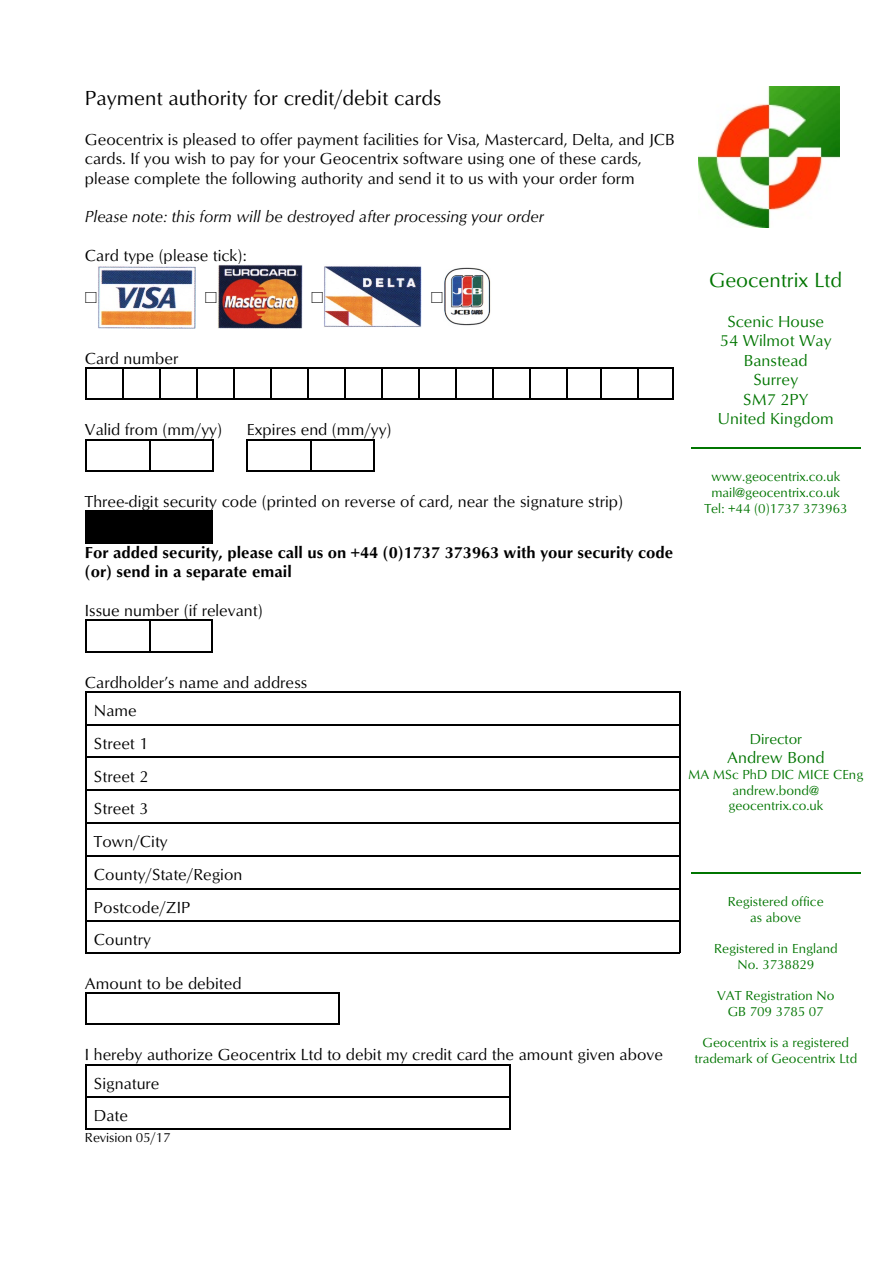
<style>
.page{position:relative;width:893px;height:1263px;background:#fff}
.page>*{position:absolute;margin:0;border:0;box-sizing:border-box;transform-origin:0 0}
.t1{font:21px "Optimum";color:#000}
.t2{font:21px "Optimum";color:#007500}
.t3{font:16.5px/32.7px "Optimum";color:#000}
.t4{font:700 16.5px/18.8px "Optimum";color:#000}
.t5{font:16.5px/19.5px "Optimum";color:#007500;text-align:center}
.t6{font:italic 16.5px "Optimum";color:#000}
.t7{font:15px "Optimum";color:#007500}
.t8{font:13.5px/15.6px "Optimum";color:#007500;text-align:center}
.t9{font:13.5px "Optimum";letter-spacing:-.005em;color:#000}
</style>
<div class="page">
<hr style="left:85px;top:367px;width:1px;height:33px;background:#000">
<hr style="left:85px;top:367px;width:37px;height:1px;background:#000">
<hr style="left:85px;top:399px;width:37px;height:1px;background:#000">
<hr style="left:122px;top:367px;width:1px;height:33px;background:#000">
<hr style="left:122px;top:367px;width:37px;height:1px;background:#000">
<hr style="left:122px;top:399px;width:37px;height:1px;background:#000">
<hr style="left:159px;top:367px;width:1px;height:33px;background:#000">
<hr style="left:159px;top:367px;width:37px;height:1px;background:#000">
<hr style="left:159px;top:399px;width:37px;height:1px;background:#000">
<hr style="left:196px;top:367px;width:1px;height:33px;background:#000">
<hr style="left:196px;top:367px;width:37px;height:1px;background:#000">
<hr style="left:196px;top:399px;width:37px;height:1px;background:#000">
<hr style="left:233px;top:367px;width:1px;height:33px;background:#000">
<hr style="left:233px;top:367px;width:37px;height:1px;background:#000">
<hr style="left:233px;top:399px;width:37px;height:1px;background:#000">
<hr style="left:270px;top:367px;width:1px;height:33px;background:#000">
<hr style="left:270px;top:367px;width:37px;height:1px;background:#000">
<hr style="left:270px;top:399px;width:37px;height:1px;background:#000">
<hr style="left:307px;top:367px;width:1px;height:33px;background:#000">
<hr style="left:307px;top:367px;width:37px;height:1px;background:#000">
<hr style="left:307px;top:399px;width:37px;height:1px;background:#000">
<hr style="left:344px;top:367px;width:1px;height:33px;background:#000">
<hr style="left:344px;top:367px;width:37px;height:1px;background:#000">
<hr style="left:344px;top:399px;width:37px;height:1px;background:#000">
<hr style="left:381px;top:367px;width:1px;height:33px;background:#000">
<hr style="left:381px;top:367px;width:37px;height:1px;background:#000">
<hr style="left:381px;top:399px;width:37px;height:1px;background:#000">
<hr style="left:418px;top:367px;width:1px;height:33px;background:#000">
<hr style="left:418px;top:367px;width:37px;height:1px;background:#000">
<hr style="left:418px;top:399px;width:37px;height:1px;background:#000">
<hr style="left:455px;top:367px;width:1px;height:33px;background:#000">
<hr style="left:455px;top:367px;width:37px;height:1px;background:#000">
<hr style="left:455px;top:399px;width:37px;height:1px;background:#000">
<hr style="left:492px;top:367px;width:1px;height:33px;background:#000">
<hr style="left:492px;top:367px;width:37px;height:1px;background:#000">
<hr style="left:492px;top:399px;width:37px;height:1px;background:#000">
<hr style="left:529px;top:367px;width:1px;height:33px;background:#000">
<hr style="left:529px;top:367px;width:37px;height:1px;background:#000">
<hr style="left:529px;top:399px;width:37px;height:1px;background:#000">
<hr style="left:566px;top:367px;width:1px;height:33px;background:#000">
<hr style="left:566px;top:367px;width:34px;height:1px;background:#000">
<hr style="left:566px;top:399px;width:34px;height:1px;background:#000">
<hr style="left:600px;top:367px;width:1px;height:33px;background:#000">
<hr style="left:600px;top:367px;width:37px;height:1px;background:#000">
<hr style="left:600px;top:399px;width:37px;height:1px;background:#000">
<hr style="left:637px;top:367px;width:1px;height:33px;background:#000">
<hr style="left:672px;top:367px;width:2px;height:33px;background:#000">
<hr style="left:637px;top:367px;width:37px;height:1px;background:#000">
<hr style="left:637px;top:399px;width:37px;height:1px;background:#000">
<hr style="left:85px;top:439px;width:1px;height:32px;background:#000">
<hr style="left:85px;top:439px;width:64px;height:1px;background:#000">
<hr style="left:85px;top:470px;width:64px;height:1px;background:#000">
<hr style="left:149px;top:439px;width:1px;height:32px;background:#000">
<hr style="left:149px;top:439px;width:63px;height:1px;background:#000">
<hr style="left:149px;top:470px;width:63px;height:1px;background:#000">
<hr style="left:213px;top:439px;width:1px;height:32px;background:#000">
<hr style="left:247px;top:439px;width:1px;height:32px;background:#000">
<hr style="left:247px;top:439px;width:63px;height:1px;background:#000">
<hr style="left:247px;top:470px;width:63px;height:1px;background:#000">
<hr style="left:311px;top:439px;width:1px;height:32px;background:#000">
<hr style="left:373px;top:439px;width:1px;height:32px;background:#000">
<hr style="left:311px;top:439px;width:63px;height:1px;background:#000">
<hr style="left:311px;top:470px;width:63px;height:1px;background:#000">
<div style="left:85px;top:510px;width:128px;height:33px;background:#000"></div>
<hr style="left:85px;top:620px;width:1px;height:32px;background:#000">
<hr style="left:85px;top:620px;width:64px;height:1px;background:#000">
<hr style="left:85px;top:651px;width:64px;height:1px;background:#000">
<hr style="left:149px;top:620px;width:1px;height:32px;background:#000">
<hr style="left:211px;top:620px;width:2px;height:32px;background:#000">
<hr style="left:149px;top:620px;width:63px;height:1px;background:#000">
<hr style="left:149px;top:651px;width:63px;height:1px;background:#000">
<hr style="left:85px;top:691px;width:1px;height:33px;background:#000">
<hr style="left:679px;top:691px;width:1px;height:33px;background:#000">
<hr style="left:85px;top:691px;width:595px;height:1px;background:#000">
<hr style="left:85px;top:724px;width:1px;height:33px;background:#000">
<hr style="left:679px;top:724px;width:1px;height:33px;background:#000">
<hr style="left:85px;top:724px;width:595px;height:1px;background:#000">
<hr style="left:85px;top:757px;width:1px;height:32px;background:#000">
<hr style="left:679px;top:757px;width:1px;height:32px;background:#000">
<hr style="left:85px;top:757px;width:595px;height:1px;background:#000">
<hr style="left:85px;top:789px;width:1px;height:33px;background:#000">
<hr style="left:679px;top:789px;width:1px;height:33px;background:#000">
<hr style="left:85px;top:789px;width:595px;height:2px;background:#000">
<hr style="left:85px;top:822px;width:1px;height:33px;background:#000">
<hr style="left:679px;top:822px;width:1px;height:33px;background:#000">
<hr style="left:85px;top:822px;width:595px;height:1px;background:#000">
<hr style="left:85px;top:855px;width:1px;height:33px;background:#000">
<hr style="left:679px;top:855px;width:1px;height:33px;background:#000">
<hr style="left:85px;top:855px;width:595px;height:1px;background:#000">
<hr style="left:85px;top:888px;width:1px;height:32px;background:#000">
<hr style="left:679px;top:888px;width:1px;height:32px;background:#000">
<hr style="left:85px;top:888px;width:595px;height:1px;background:#000">
<hr style="left:85px;top:921px;width:1px;height:32px;background:#000">
<hr style="left:679px;top:921px;width:1px;height:32px;background:#000">
<hr style="left:85px;top:921px;width:595px;height:1px;background:#000">
<hr style="left:85px;top:952px;width:595px;height:1px;background:#000">
<hr style="left:85px;top:992px;width:1px;height:33px;background:#000">
<hr style="left:339px;top:992px;width:1px;height:33px;background:#000">
<hr style="left:85px;top:992px;width:255px;height:1px;background:#000">
<hr style="left:85px;top:1023px;width:255px;height:2px;background:#000">
<hr style="left:85px;top:1064px;width:1px;height:32px;background:#000">
<hr style="left:509px;top:1064px;width:1px;height:32px;background:#000">
<hr style="left:85px;top:1064px;width:425px;height:1px;background:#000">
<hr style="left:85px;top:1097px;width:1px;height:32px;background:#000">
<hr style="left:509px;top:1097px;width:1px;height:32px;background:#000">
<hr style="left:85px;top:1097px;width:425px;height:1px;background:#000">
<hr style="left:85px;top:1128px;width:425px;height:1px;background:#000">
<img style="left:698px;top:86px;width:141px;height:141px">
<img style="left:98px;top:266px;width:98px;height:62px">
<img style="left:218px;top:264px;width:84px;height:64px">
<img style="left:324px;top:266px;width:98px;height:62px">
<img style="left:444px;top:267px;width:47px;height:59px">
<hr style="left:691px;top:447px;width:170px;height:2px;background:#007500">
<hr style="left:691px;top:871px;width:170px;height:2px;background:#007500">
<p class="t1" style="left:85px;top:85px;width:358px">Payment authority for credit/debit cards</p>
<p class="t3" style="left:85px;top:129px;width:591px;line-height:19.5px">Geocentrix is pleased to offer payment facilities for Visa, Mastercard, Delta, and JCB cards. If you wish to pay for your Geocentrix software using one of these cards, please complete the following authority and send it to us with your order form</p>
<p class="t6" style="left:85px;top:207px;width:461px">Please note: this form will be destroyed after processing your order</p>
<p class="t3" style="left:85px;top:238px;width:163px">Card type (please tick):</p>
<p class="t3" style="left:85px;top:341px;width:95px">Card number</p>
<p class="t3" style="left:85px;top:413px;width:139px">Valid from (mm/yy)</p>
<p class="t3" style="left:247px;top:413px;width:146px">Expires end (mm/yy)</p>
<p class="t3" style="left:85px;top:484px;width:540px">Three-digit security code (printed on reverse of card, near the signature strip)</p>
<p class="t4" style="left:85px;top:543px;width:590px">For added security, please call us on +44 (0)1737 373963 with your security code (or) send in a separate email</p>
<p class="t3" style="left:85px;top:593px;width:179px">Issue number (if relevant)</p>
<p class="t2" style="left:709px;top:267px;width:134px">Geocentrix Ltd</p>
<p class="t5" style="left:718px;top:311px;width:117px">Scenic House<br>54 Wilmot Way<br>Banstead<br>Surrey<br>SM7 2PY<br>United Kingdom</p>
<p class="t8" style="left:704px;top:468px;width:145px">www.geocentrix.co.uk mail@geocentrix.co.uk<br>Tel: +44 (0)1737 373963</p>
<p class="t3" style="left:94px;top:667px;width:215px;line-height:28.5px;text-indent:-9px">Cardholder’s name and address<br>Name</p>
<p class="t3" style="left:94px;top:726px;width:150px">Street 1<br>Street 2<br>Street 3<br>Town/City<br>County/State/Region<br>Postcode/ZIP<br>Country</p>
<p class="t3" style="left:85px;top:966px;width:158px">Amount to be debited</p>
<p class="t3" style="left:94px;top:1040px;width:570px;line-height:28.5px;text-indent:-9px">I hereby authorize Geocentrix Ltd to debit my credit card the amount given above<br>Signature</p>
<p class="t3" style="left:94px;top:1099px;width:36px">Date</p>
<p class="t9" style="left:85px;top:1129px;width:87px">Revision 05/17</p>
<p class="t7" style="left:750px;top:729px;width:54px">Director</p>
<p class="t5" style="left:727px;top:747px;width:99px">Andrew Bond</p>
<p class="t8" style="left:688px;top:766px;width:177px">MA MSc PhD DIC MICE CEng andrew.bond@ geocentrix.co.uk</p>
<p class="t8" style="left:728px;top:893px;width:97px">Registered office as above</p>
<p class="t8" style="left:714px;top:940px;width:125px">Registered in England<br>No. 3738829</p>
<p class="t8" style="left:717px;top:987px;width:119px">VAT Registration No<br>GB 709 3785 07</p>
<p class="t8" style="left:694px;top:1034px;width:164px">Geocentrix is a registered trademark of Geocentrix Ltd</p>
</div>
